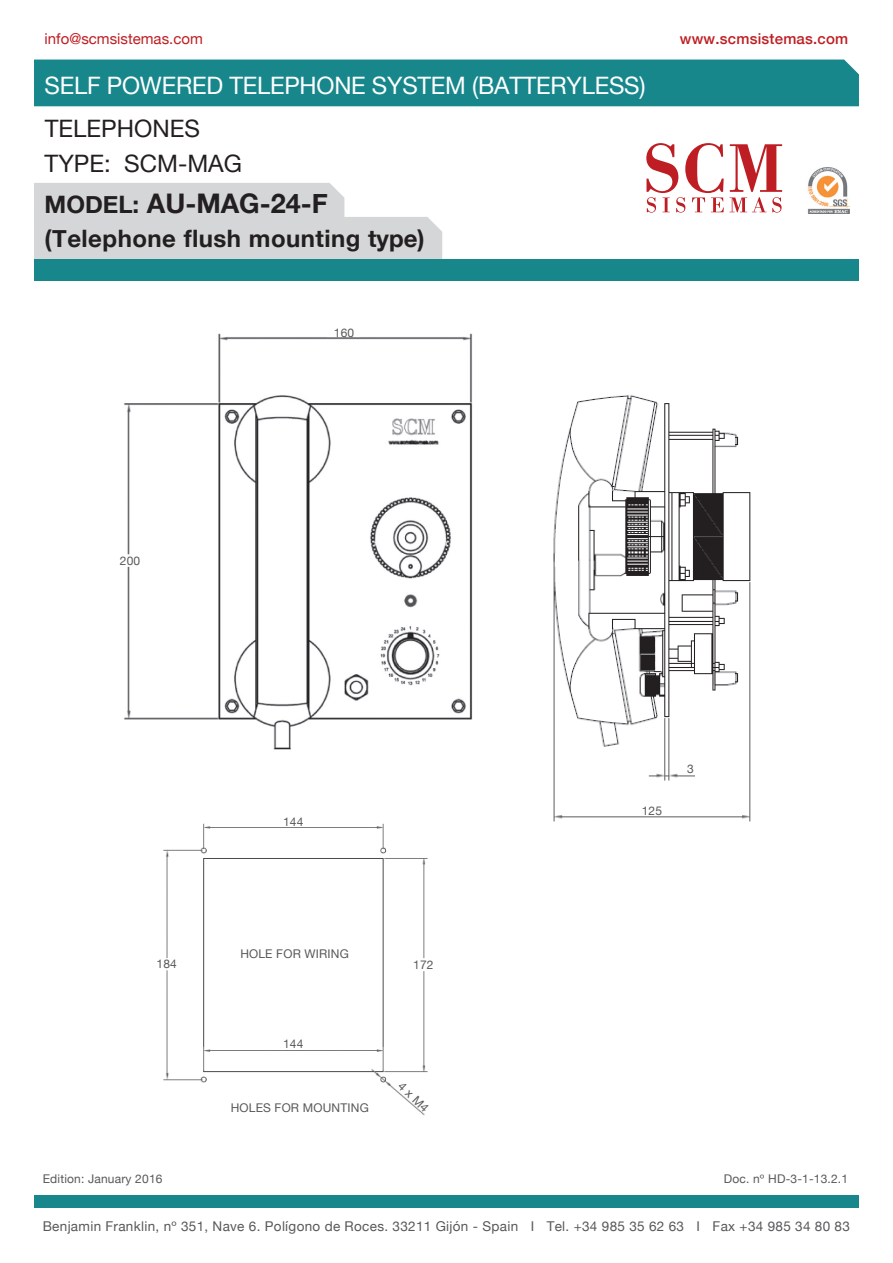
<style>
.page{position:relative;width:893px;height:1263px;background:#fff}
.page>*{position:absolute;margin:0;border:0;box-sizing:border-box;transform-origin:0 0}
.t1{font:700 27px "Helvetica Neue";color:#231f20}
.t2{font:24px "Helvetica Neue";letter-spacing:-.01em;color:#fff}
.t3{font:700 24px "Helvetica Neue";letter-spacing:.02em;color:#231f20}
.t4{font:24px "Helvetica Neue";color:#231f20}
.t5{font:15px "Helvetica Neue";color:#be1e23}
.t6{font:500 15px "Helvetica Neue";letter-spacing:.015em;color:#be1e23}
.t7{font:13.5px "Helvetica Neue";letter-spacing:.025em;color:#57585a}
.t8{font:12px "Helvetica Neue";letter-spacing:.015em;color:#57585a}
.s1{font-size:24px}
</style>
<div class="page">
<div style="left:34px;top:1195px;width:825px;height:13px;background:#18878c"></div>
<svg style="left:34px;top:183px;width:408px;height:76px;background:#d9dadc"></svg>
<div style="left:34px;top:60px;width:825px;height:46px;background:#18878c"></div>
<div style="left:34px;top:259px;width:825px;height:22px;background:#18878c"></div>
<img style="left:807px;top:167px;width:43px;height:46px">
<svg style="left:646px;top:143px;width:136px;height:70px"></svg>
<img style="left:124px;top:333px;width:349px;height:417px">
<img style="left:553px;top:395px;width:198px;height:427px">
<img style="left:163px;top:823px;width:265px;height:293px">
<p class="t5" style="left:45px;top:28px;width:160px">info@scmsistemas.com</p>
<p class="t6" style="left:680px;top:26px;width:170px">www.scmsistemas.com</p>
<h2 class="t2" style="left:45px;top:68px;width:602px">SELF POWERED TELEPHONE SYSTEM (BATTERYLESS)</h2>
<h2 class="t4" style="left:45px;top:112px;width:157px">TELEPHONES</h2>
<h2 class="t4" style="left:45px;top:146px;width:199px">TYPE: SCM-MAG</h2>
<h1 class="t1" style="left:45px;top:182px;width:285px"><span class="s1">MODEL:</span> AU-MAG-24-F</h1>
<h2 class="t3" style="left:45px;top:219px;width:381px">(Telephone flush mounting type)</h2>
<p class="t8" style="left:120px;top:552px;width:22px">200</p>
<p class="t8" style="left:334px;top:324px;width:22px">160</p>
<p class="t8" style="left:283px;top:813px;width:22px">144</p>
<p class="t8" style="left:240px;top:945px;width:110px">HOLE FOR WIRING</p>
<p class="t8" style="left:157px;top:955px;width:22px">184</p>
<p class="t8" style="left:413px;top:956px;width:22px">172</p>
<p class="t8" style="left:283px;top:1035px;width:22px">144</p>
<p class="t8" style="left:231px;top:1099px;width:140px">HOLES FOR MOUNTING</p>
<p class="t8" style="left:406px;top:1077px;width:39px;rotate:45deg">4 x M4</p>
<p class="t8" style="left:642px;top:802px;width:22px">125</p>
<p class="t8" style="left:687px;top:760px;width:8px">3</p>
<p class="t8" style="left:43px;top:1170px;width:121px">Edition: January 2016</p>
<p class="t8" style="left:724px;top:1170px;width:126px">Doc. nº HD-3-1-13.2.1</p>
<p class="t7" style="left:43px;top:1216px;width:809px">Benjamin Franklin, nº 351, Nave 6. Polígono de Roces. 33211 Gijón - Spain I Tel. +34 985 35 62 63 I Fax +34 985 34 80 83</p>
</div>
